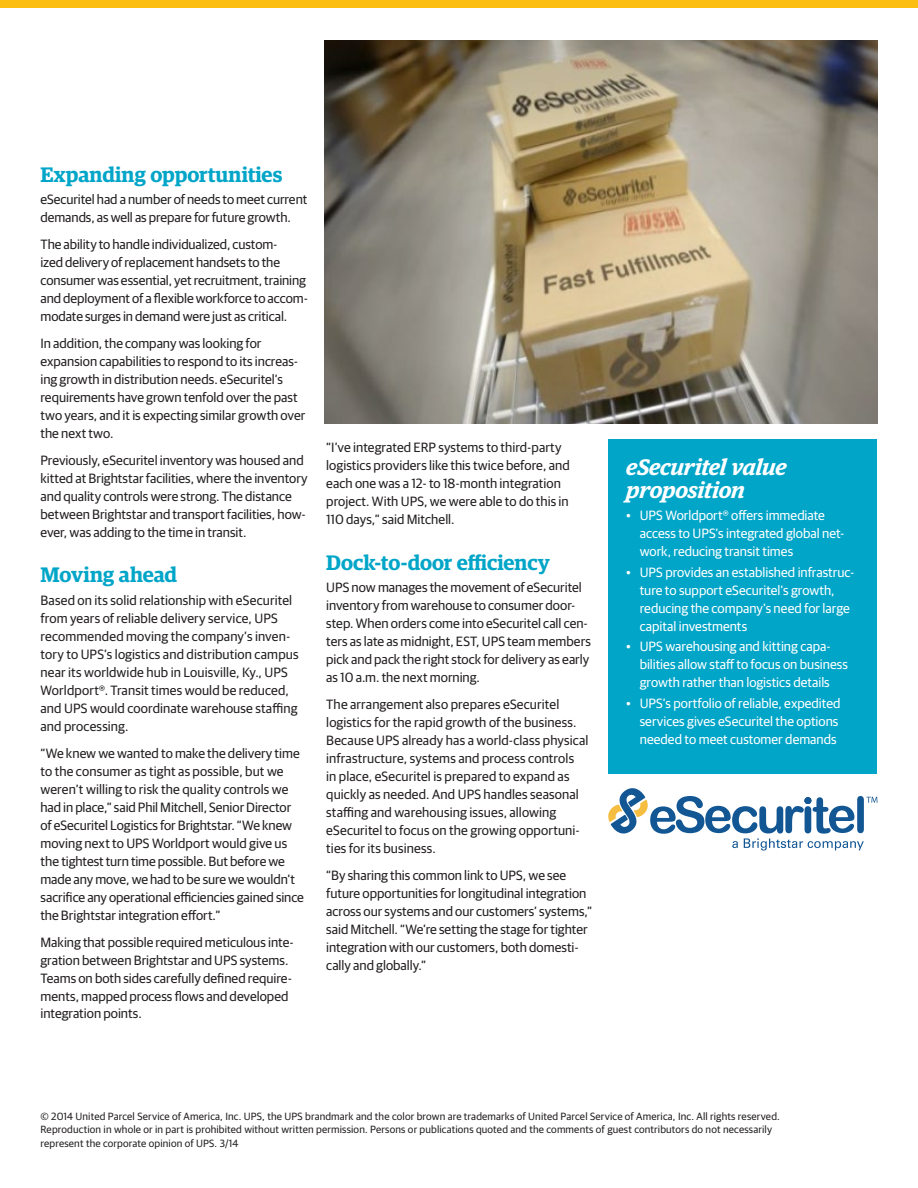
<style>
.page{position:relative;width:918px;height:1188px;background:#fff}
.page>*{position:absolute;margin:0;border:0;box-sizing:border-box;transform-origin:0 0}
.t1{font:italic 600 22.5px/22.5px "Guardian Egyp";letter-spacing:-.005em;color:#fff}
.t2{font:600 21px "Guardian Egyp";color:#00a5c8}
.t3{font:13.5px/18px "Guardian Sans";color:#231f20}
.t4{font:13.5px/18px "Guardian Sans";color:#fff}
.t5{font:10.5px/13.5px "Guardian Sans";letter-spacing:.015em;color:#231f20}
</style>
<div class="page">
<img style="left:324px;top:40px;width:554px;height:384px">
<div style="left:608px;top:439px;width:269px;height:335px;background:#00a5c8"></div>
<svg style="left:608px;top:788px;width:270px;height:62px"></svg>
<div style="left:0;top:0;width:918px;height:8px;background:#fdbe12"></div>
<h2 class="t2" style="left:40px;top:159px;width:244px">Expanding opportunities</h2>
<p class="t3" style="left:40px;top:189px;width:268px">eSecuritel had a number of needs to meet current demands, as well as prepare for future growth.</p>
<p class="t3" style="left:40px;top:234px;width:269px">The ability to handle individualized, custom-<br>ized delivery of replacement handsets to the consumer was essential, yet recruitment, training and deployment of a flexible workforce to accom&shy;modate surges in demand were just as critical.</p>
<p class="t3" style="left:40px;top:333px;width:266px">In addition, the company was looking for expansion capabilities to respond to its increas&shy;ing growth in distribution needs. eSecuritel’s requirements have grown tenfold over the past two years, and it is expecting similar growth over the next two.</p>
<p class="t3" style="left:40px;top:450px;width:269px">Previously, eSecuritel inventory was housed and kitted at Brightstar facilities, where the inventory and quality controls were strong. The distance between Brightstar and transport facilities, how&shy;ever, was adding to the time in transit.</p>
<h2 class="t2" style="left:40px;top:559px;width:138px">Moving ahead</h2>
<p class="t3" style="left:40px;top:590px;width:260px">Based on its solid relationship with eSecuritel from years of reliable delivery service, UPS recommended moving the company’s inven&shy;tory to UPS’s logistics and distribution campus near its worldwide hub in Louisville, Ky., UPS Worldport®. Transit times would be reduced, and UPS would coordinate warehouse staffing and processing.</p>
<p class="t3" style="left:40px;top:743px;width:265px">“We knew we wanted to make the delivery time to the consumer as tight as possible, but we weren’t willing to risk the quality controls we had in place,” said Phil Mitchell, Senior Director of eSecuritel Logistics for Brightstar. “We knew moving next to UPS Worldport would give us the tightest turn time possible. But before we made any move, we had to be sure we wouldn’t sacrifice any operational efficiencies gained since the Brightstar integration effort.”</p>
<p class="t3" style="left:40px;top:932px;width:255px">Making that possible required meticulous inte&shy;gration between Brightstar and UPS systems.<br>Teams on both sides carefully defined require&shy;ments, mapped process flows and developed integration points.</p>
<p class="t3" style="left:326px;top:438px;width:245px">“I’ve integrated ERP systems to third-party logistics providers like this twice before, and each one was a 12- to 18-month integration project. With UPS, we were able to do this in 110 days,” said Mitchell.</p>
<h2 class="t2" style="left:326px;top:547px;width:225px">Dock-to-door efficiency</h2>
<p class="t3" style="left:326px;top:577px;width:266px">UPS now manages the movement of eSecuritel inventory from warehouse to consumer door&shy;step. When orders come into eSecuritel call cen&shy;ters as late as midnight, EST, UPS team members pick and pack the right stock for delivery as early as 10 a.m. the next morning.</p>
<p class="t3" style="left:326px;top:694px;width:264px">The arrangement also prepares eSecuritel logistics for the rapid growth of the business.<br>Because UPS already has a world-class physical infrastructure, systems and process controls<br>in place, eSecuritel is prepared to expand as quickly as needed. And UPS handles seasonal staffing and warehousing issues, allowing eSecuritel to focus on the growing opportuni&shy;ties for its business.</p>
<p class="t3" style="left:326px;top:865px;width:267px">“By sharing this common link to UPS, we see future opportunities for longitudinal integration across our systems and our customers’ systems,” said Mitchell. “We’re setting the stage for tighter integration with our customers, both domesti&shy;cally and globally.”</p>
<h1 class="t1" style="left:626px;top:454px;width:162px">eSecuritel value proposition</h1>
<p class="t4" style="left:640px;top:505px;width:206px;text-indent:-14px">• UPS Worldport® offers immediate access to UPS’s integrated global net&shy;work, reducing transit times</p>
<p class="t4" style="left:640px;top:562px;width:216px;text-indent:-14px">• UPS provides an established infrastruc&shy;ture to support eSecuritel’s growth, reducing the company’s need for large capital investments</p>
<p class="t4" style="left:640px;top:637px;width:210px;text-indent:-14px">• UPS warehousing and kitting capa&shy;bilities allow staff to focus on business growth rather than logistics details</p>
<p class="t4" style="left:640px;top:693px;width:202px;text-indent:-14px">• UPS’s portfolio of reliable, expedited services gives eSecuritel the options needed to meet customer demands</p>
<p class="t5" style="left:40px;top:1109px;width:741px">© 2014 United Parcel Service of America, Inc. UPS, the UPS brandmark and the color brown are trademarks of United Parcel Service of America, Inc. All rights reserved.<br>Reproduction in whole or in part is prohibited without written permission. Persons or publications quoted and the comments of guest contributors do not necessarily represent the corporate opinion of UPS. 3/14</p>
</div>
